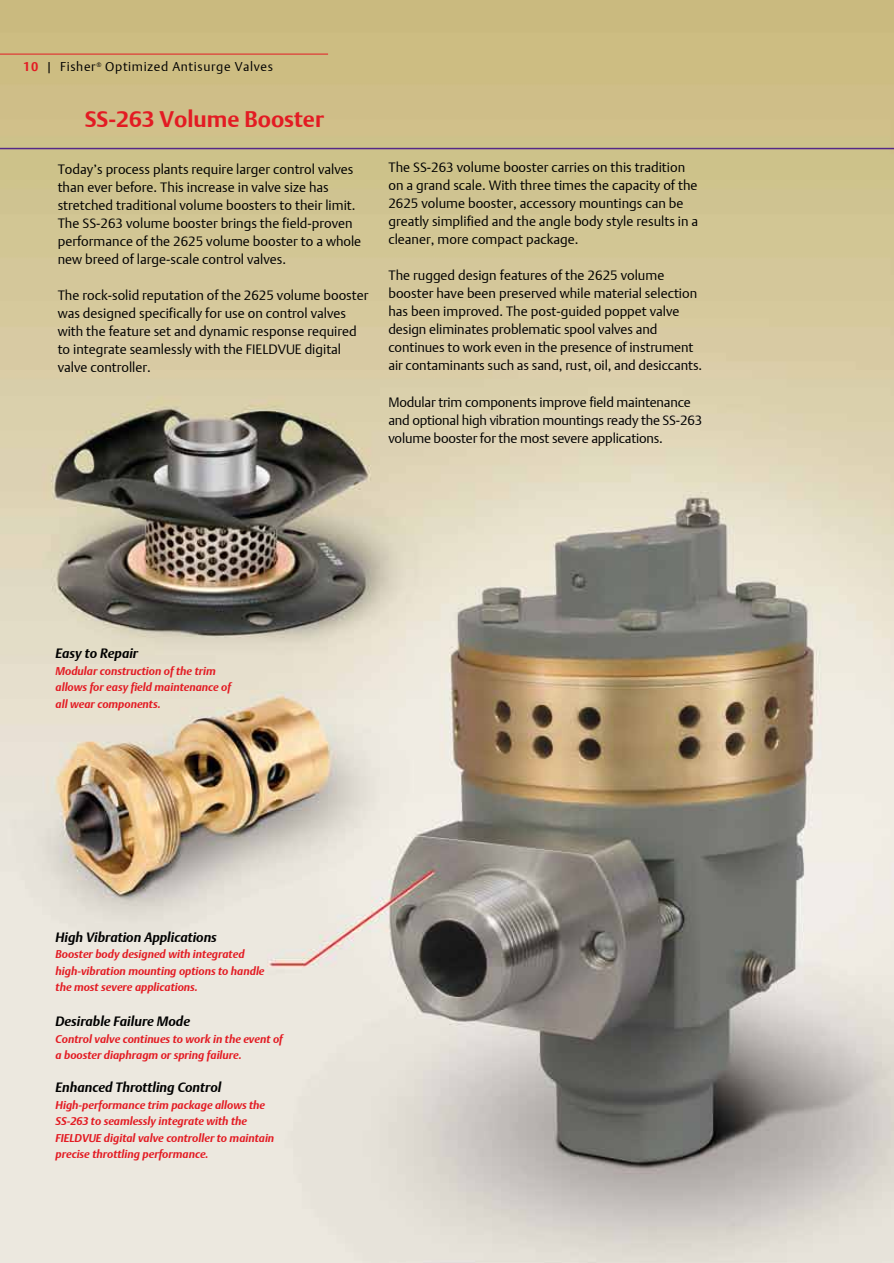
<style>
.page{position:relative;width:894px;height:1263px;background:#fff}
.page>*{position:absolute;margin:0;border:0;box-sizing:border-box;transform-origin:0 0}
.t1{font:700 22.5px "DTL Argo T";color:#e31b23}
.t2{font:13.5px/18px "DTL Argo T Light";color:#000}
.t3{font:italic 700 13.5px "DTL Argo T";color:#000}
.t4{font:12.75px "DTL Argo T Light";letter-spacing:.05em;color:#000}
.t5{font:italic 700 11.25px/16.5px "DTL Argo T";color:#e31b23}
.s1{font-family:"DTL Argo T";font-weight:700;color:#e31b23}
</style>
<div class="page">
<img style="left:0;top:0;width:893px;height:1263px">
<hr style="left:0;top:148px;width:893px;height:1px;background:#552988">
<hr style="left:0;top:54px;width:328px;height:1px;background:#e31b23">
<p class="t4" style="left:23px;top:59px;width:251px"><span class="s1">10</span> | Fisher<sup>®</sup> Optimized Antisurge Valves</p>
<h1 class="t1" style="left:85px;top:106px;width:241px">SS-263 Volume Booster</h1>
<p class="t2" style="left:58px;top:160px;width:305px">Today’s process plants require larger control valves than ever before. This increase in valve size has stretched traditional volume boosters to their limit.<br>The SS-263 volume booster brings the field-proven performance of the 2625 volume booster to a whole new breed of large-scale control valves.</p>
<p class="t2" style="left:58px;top:286px;width:312px">The rock-solid reputation of the 2625 volume booster was designed specifically for use on control valves with the feature set and dynamic response required to integrate seamlessly with the FIELDVUE digital valve controller.</p>
<p class="t2" style="left:388px;top:159px;width:311px">The SS-263 volume booster carries on this tradition on a grand scale. With three times the capacity of the 2625 volume booster, accessory mountings can be greatly simplified and the angle body style results in a cleaner, more compact package.</p>
<p class="t2" style="left:388px;top:266px;width:315px">The rugged design features of the 2625 volume booster have been preserved while material selection has been improved. The post-guided poppet valve design eliminates problematic spool valves and continues to work even in the presence of instrument air contaminants such as sand, rust, oil, and desiccants.</p>
<p class="t2" style="left:388px;top:392px;width:315px">Modular trim components improve field maintenance and optional high vibration mountings ready the SS-263 volume booster for the most severe applications.</p>
<p class="t3" style="left:56px;top:645px;width:84px">Easy to Repair</p>
<p class="t5" style="left:56px;top:662px;width:177px">Modular construction of the trim allows for easy field maintenance of all wear components.</p>
<p class="t3" style="left:56px;top:928px;width:163px">High Vibration Applications</p>
<p class="t5" style="left:56px;top:945px;width:210px">Booster body designed with integrated high-vibration mounting options to handle the most severe applications.</p>
<p class="t3" style="left:56px;top:1013px;width:136px">Desirable Failure Mode</p>
<p class="t5" style="left:56px;top:1030px;width:229px">Control valve continues to work in the event of a booster diaphragm or spring failure.</p>
<p class="t3" style="left:56px;top:1079px;width:167px">Enhanced Throttling Control</p>
<p class="t5" style="left:56px;top:1096px;width:220px">High-performance trim package allows the SS-263 to seamlessly integrate with the FIELDVUE digital valve controller to maintain precise throttling performance.</p>
</div>
